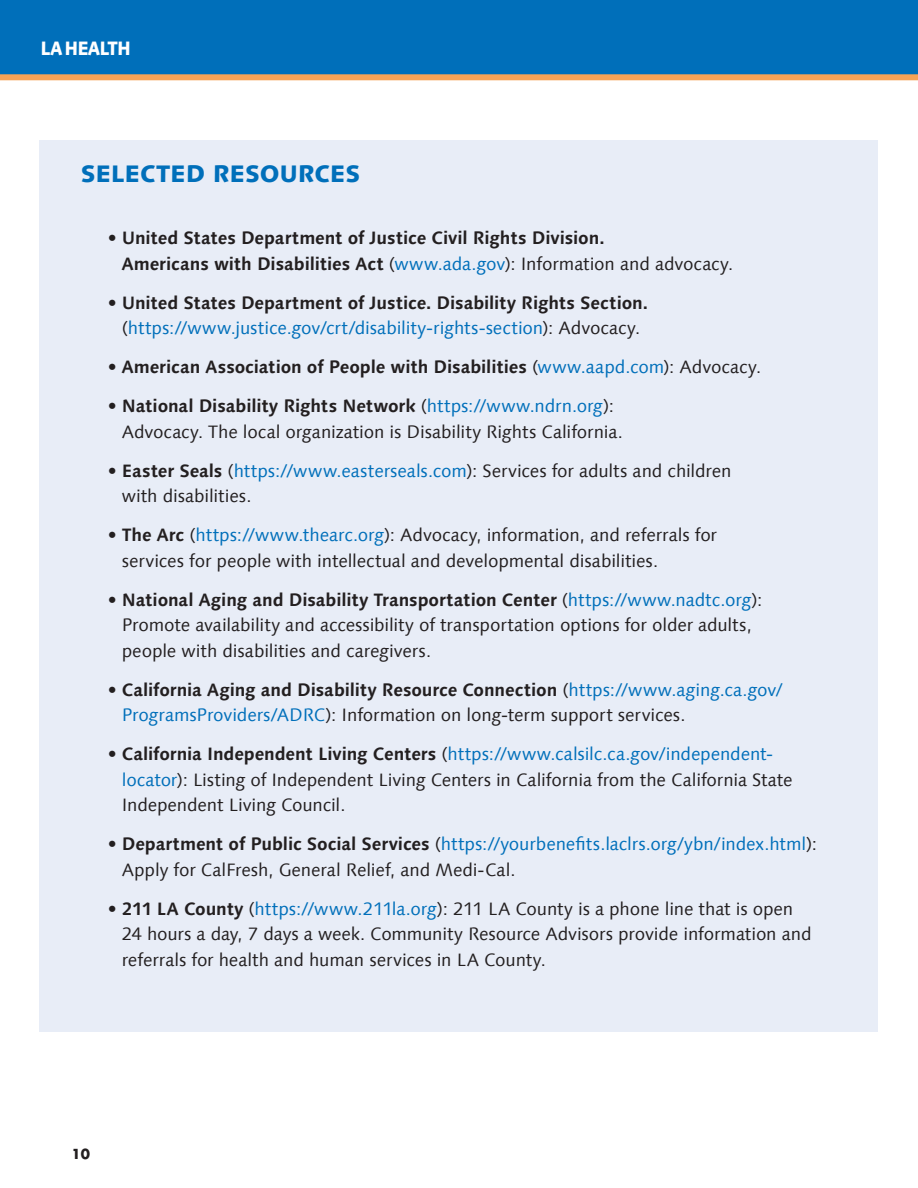
<style>
.page{position:relative;width:918px;height:1188px;background:#fff}
.page>*{position:absolute;margin:0;border:0;box-sizing:border-box;transform-origin:0 0}
.HEAD-BLACK{font:800 24px "Linotype Syntax Com";letter-spacing:-.01em;color:#006fba}
.t1{font:800 19.5px "Linotype Syntax Com";letter-spacing:-.055em;color:#fff;scale:.9 1}
.TEXT{font:18px/25.5px "Linotype Syntax Com";letter-spacing:-.01em;color:#231f20}
.TEXT-2{font:700 18px/25.5px "Linotype Syntax Com";letter-spacing:-.01em;color:#231f20}
.TEXT-3{font:18px/25.5px "Linotype Syntax Com";letter-spacing:-.01em;color:#006fba}
.t2{font:700 13.5px "Futura Std";color:#231f20}
.s1{font-weight:400}
.s2{font-weight:400;color:#006fba}
.s3{font-weight:700}
.s4{color:#006fba}
.s5{color:#231f20}
.s6{font-weight:700;color:#231f20}
</style>
<div class="page">
<div style="left:0;top:0;width:918px;height:74px;background:#006fba"></div>
<div style="left:0;top:74px;width:918px;height:6px;background:#f8a355"></div>
<div style="left:40px;top:140px;width:838px;height:892px;background:#e8edf7"></div>
<p class="t1" style="left:40px;top:35px;width:102px">LA HEALTH</p>
<p class="HEAD-BLACK" style="left:81px;top:158px;width:281px">SELECTED RESOURCES</p>
<p class="TEXT-2" style="left:122px;top:225px;width:613px;text-indent:-14px"><span class="s1">•</span> United States Department of Justice Civil Rights Division.<br>Americans with Disabilities Act <span class="s1">(</span><span class="s2">www.ada.gov</span><span class="s1">): Information and advocacy.</span></p>
<p class="TEXT-2" style="left:108px;top:289px;width:542px;text-align:center"><span class="s1">•</span> United States Department of Justice. Disability Rights Section. <span class="s1">(</span><span class="s2">https://www.justice.gov/crt/disability-rights-section</span><span class="s1">): Advocacy.</span></p>
<p class="TEXT-2" style="left:108px;top:354px;width:655px"><span class="s1">•</span> American Association of People with Disabilities <span class="s1">(</span><span class="s2">www.aapd.com</span><span class="s1">): Advocacy.</span></p>
<p class="TEXT" style="left:122px;top:393px;width:502px;text-indent:-14px">• <span class="s3">National Disability Rights Network</span> (<span class="s4">https://www.ndrn.org</span>):<br>Advocacy. The local organization is Disability Rights California.</p>
<p class="TEXT" style="left:122px;top:458px;width:611px;text-indent:-14px">• <span class="s3">Easter Seals</span> (<span class="s4">https://www.easterseals.com</span>): Services for adults and children with disabilities.</p>
<p class="TEXT" style="left:122px;top:522px;width:597px;text-indent:-14px">• <span class="s3">The Arc</span> (<span class="s4">https://www.thearc.org</span>): Advocacy, information, and referrals for services for people with intellectual and developmental disabilities.</p>
<p class="TEXT" style="left:122px;top:587px;width:642px;text-indent:-14px">• <span class="s3">National Aging and Disability Transportation Center</span> (<span class="s4">https://www.nadtc.org</span>):<br>Promote availability and accessibility of transportation options for older adults, people with disabilities and caregivers.</p>
<p class="TEXT-3" style="left:122px;top:677px;width:663px;text-indent:-14px"><span class="s5">•</span> <span class="s6">California Aging and Disability Resource Connection</span> <span class="s5">(</span>https://www.aging.ca.gov/<br>ProgramsProviders/ADRC<span class="s5">): Information on long-term support services.</span></p>
<p class="TEXT" style="left:122px;top:741px;width:672px;text-indent:-14px">• <span class="s3">California Independent Living Centers</span> (<span class="s4">https://www.calsilc.ca.gov/independent&shy;locator</span>): Listing of Independent Living Centers in California from the California State<br>Independent Living Council.</p>
<p class="TEXT" style="left:122px;top:831px;width:697px;text-indent:-14px">• <span class="s3">Department of Public Social Services</span> (<span class="s4">https://yourbenefits.laclrs.org/ybn/index.html</span>):<br>Apply for CalFresh, General Relief, and Medi-Cal.</p>
<p class="TEXT" style="left:122px;top:896px;width:691px;text-indent:-14px">• <span class="s3">211 LA County</span> (<span class="s4">https://www.211la.org</span>): 211 LA County is a phone line that is open<br>24 hours a day, 7 days a week. Community Resource Advisors provide information and referrals for health and human services in LA County.</p>
<p class="t2" style="left:71px;top:1145px;width:20px">10</p>
</div>
